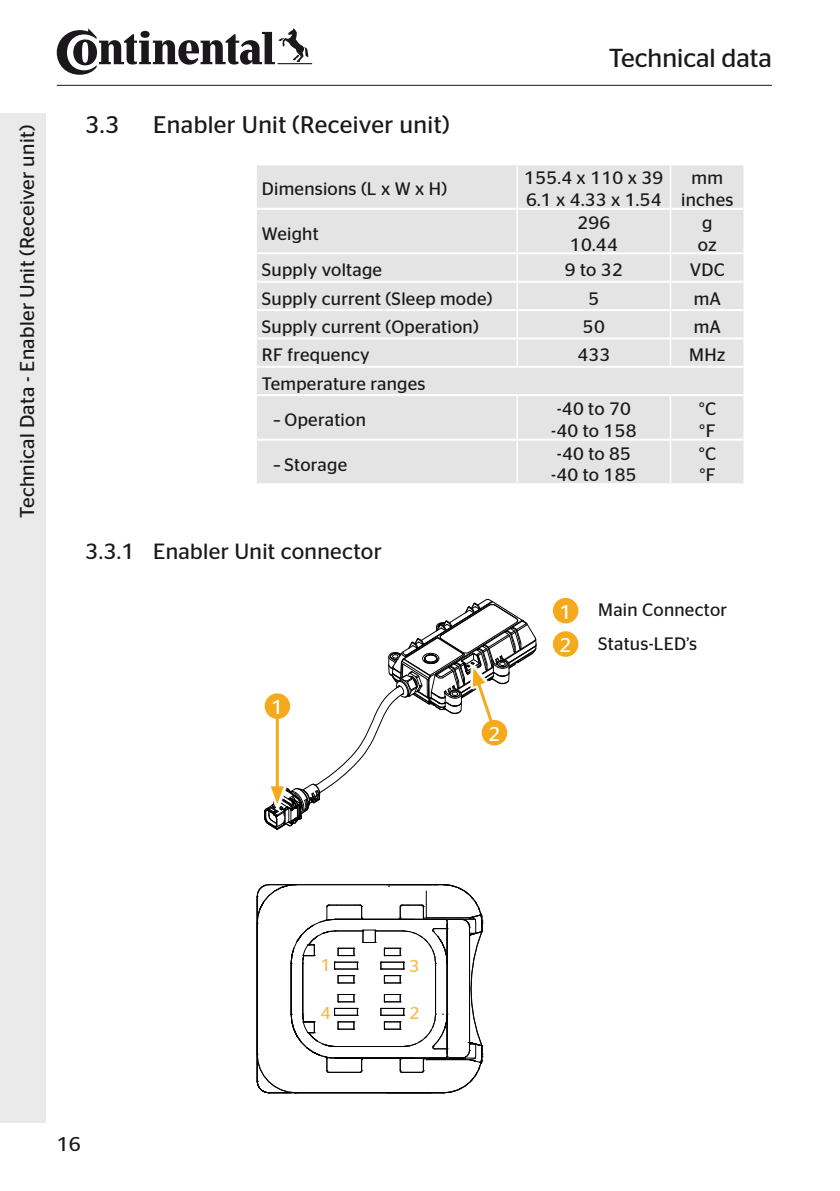
<style>
.page{position:relative;width:840px;height:1191px;background:#fff}
.page>*{position:absolute;margin:0;border:0;box-sizing:border-box;transform-origin:0 0}
.t1{font:26px "Continental Stag Sans";color:#1a181b}
.t2{font:24px "Continental Stag Sans";letter-spacing:.015em;color:#1a181b}
.t3{font:22px "Continental Stag Sans";letter-spacing:.015em;color:#1a181b}
.t4{font:20px "Continental Stag Sans";letter-spacing:.015em;color:#1a181b}
.t5{font:20px "Continental Stag Sans";color:#fff}
.t6{font:18px/21.6px "Continental Stag Sans";letter-spacing:.015em;color:#1a181b}
.t7{font:17.2px "Continental Stag Sans";color:#f8b84e}
</style>
<div class="page">
<hr style="left:57px;top:85px;width:714px;height:1px;background:#1a181b">
<svg style="left:57px;top:28px;width:255px;height:47px"></svg>
<div style="left:257px;top:165px;width:486px;height:318px;background:#e4e4e5"></div>
<hr style="left:257px;top:208px;width:260px;height:2px;background:#fff">
<hr style="left:517px;top:208px;width:153px;height:2px;background:#fff">
<hr style="left:670px;top:208px;width:73px;height:2px;background:#fff">
<hr style="left:257px;top:252px;width:260px;height:2px;background:#fff">
<hr style="left:517px;top:252px;width:153px;height:2px;background:#fff">
<hr style="left:670px;top:252px;width:73px;height:2px;background:#fff">
<hr style="left:257px;top:281px;width:260px;height:2px;background:#fff">
<hr style="left:517px;top:281px;width:153px;height:2px;background:#fff">
<hr style="left:670px;top:281px;width:73px;height:2px;background:#fff">
<hr style="left:257px;top:309px;width:260px;height:2px;background:#fff">
<hr style="left:517px;top:309px;width:153px;height:2px;background:#fff">
<hr style="left:670px;top:309px;width:73px;height:2px;background:#fff">
<hr style="left:257px;top:337px;width:260px;height:2px;background:#fff">
<hr style="left:517px;top:337px;width:153px;height:2px;background:#fff">
<hr style="left:670px;top:337px;width:73px;height:2px;background:#fff">
<hr style="left:257px;top:366px;width:260px;height:2px;background:#fff">
<hr style="left:517px;top:366px;width:153px;height:2px;background:#fff">
<hr style="left:670px;top:366px;width:73px;height:2px;background:#fff">
<hr style="left:257px;top:394px;width:260px;height:2px;background:#fff">
<hr style="left:517px;top:394px;width:153px;height:2px;background:#fff">
<hr style="left:670px;top:394px;width:73px;height:2px;background:#fff">
<hr style="left:257px;top:439px;width:260px;height:2px;background:#fff">
<hr style="left:517px;top:439px;width:153px;height:2px;background:#fff">
<hr style="left:670px;top:439px;width:73px;height:2px;background:#fff">
<hr style="left:516px;top:165px;width:1px;height:43px;background:#fff">
<hr style="left:669px;top:165px;width:1px;height:43px;background:#fff">
<hr style="left:516px;top:210px;width:1px;height:42px;background:#fff">
<hr style="left:669px;top:210px;width:1px;height:42px;background:#fff">
<svg style="left:516px;top:254px;width:1px;height:112px"></svg>
<svg style="left:669px;top:254px;width:1px;height:112px"></svg>
<svg style="left:743px;top:254px;width:1px;height:140px"></svg>
<hr style="left:516px;top:396px;width:1px;height:43px;background:#fff">
<hr style="left:669px;top:396px;width:1px;height:43px;background:#fff">
<hr style="left:516px;top:441px;width:1px;height:42px;background:#fff">
<hr style="left:669px;top:441px;width:1px;height:42px;background:#fff">
<svg style="left:264px;top:598px;width:272px;height:232px"></svg>
<div style="left:485px;top:724px;width:18px;height:17px;background:#f5a91c;border-radius:50%"></div>
<div style="left:481px;top:720px;width:26px;height:25px;border:8px solid #f5a91c;border-radius:50%"></div>
<div style="left:556px;top:602px;width:18px;height:17px;background:#f5a91c;border-radius:50%"></div>
<div style="left:552px;top:598px;width:26px;height:25px;border:8px solid #f5a91c;border-radius:50%"></div>
<div style="left:556px;top:635px;width:18px;height:18px;background:#f5a91c;border-radius:50%"></div>
<div style="left:552px;top:631px;width:26px;height:26px;border:8px solid #f5a91c;border-radius:50%"></div>
<svg style="left:256px;top:884px;width:226px;height:209px"></svg>
<div style="left:318px;top:999px;width:15px;height:25px;background:#fff"></div>
<div style="left:406px;top:953px;width:15px;height:24px;background:#fff"></div>
<div style="left:318px;top:952px;width:15px;height:24px;background:#fff"></div>
<div style="left:407px;top:999px;width:14px;height:25px;background:#fff"></div>
<div style="left:0;top:113px;width:45px;height:1010px;background:#eaeaea"></div>
<p class="t4" style="left:16px;top:518px;width:395px;rotate:-90deg">Technical Data - Enabler Unit (Receiver unit)</p>
<h2 class="t2" style="left:85px;top:111px;width:36px">3.3</h2>
<h2 class="t2" style="left:153px;top:111px;width:298px">Enabler Unit (Receiver unit)</h2>
<h1 class="t1" style="left:608px;top:43px;width:164px">Technical data</h1>
<p class="t6" style="left:262px;top:178px;width:187px">Dimensions (L x W x H)</p>
<p class="t6" style="left:524px;top:167px;width:140px">155.4 x 110 x 39<br>6.1 x 4.33 x 1.54</p>
<p class="t6" style="left:680px;top:167px;width:54px;text-align:center">mm inches</p>
<p class="t6" style="left:262px;top:222px;width:58px">Weight</p>
<p class="t6" style="left:569px;top:212px;width:49px;text-align:center">296<br>10.44</p>
<p class="t6" style="left:697px;top:212px;width:20px">g oz</p>
<p class="t6" style="left:262px;top:259px;width:122px">Supply voltage</p>
<p class="t6" style="left:564px;top:259px;width:59px">9 to 32</p>
<p class="t6" style="left:689px;top:259px;width:36px">VDC</p>
<p class="t6" style="left:262px;top:287px;width:232px">Supply current (Sleep mode)</p>
<p class="t6" style="left:588px;top:287px;width:12px">5</p>
<p class="t6" style="left:693px;top:287px;width:29px">mA</p>
<p class="t6" style="left:262px;top:316px;width:218px">Supply current (Operation)</p>
<p class="t6" style="left:582px;top:316px;width:23px">50</p>
<p class="t6" style="left:693px;top:316px;width:29px">mA</p>
<p class="t6" style="left:262px;top:344px;width:109px">RF frequency</p>
<p class="t6" style="left:577px;top:344px;width:34px">433</p>
<p class="t6" style="left:688px;top:344px;width:38px">MHz</p>
<p class="t6" style="left:262px;top:372px;width:165px">Temperature ranges</p>
<p class="t6" style="left:273px;top:409px;width:94px">– Operation</p>
<p class="t6" style="left:551px;top:398px;width:87px;text-align:center">-40 to 70 -40 to 158</p>
<p class="t6" style="left:698px;top:398px;width:19px">°C °F</p>
<p class="t6" style="left:273px;top:453px;width:75px">– Storage</p>
<p class="t6" style="left:551px;top:442px;width:87px;text-align:center">-40 to 85 -40 to 185</p>
<p class="t6" style="left:698px;top:442px;width:19px">°C °F</p>
<p class="t3" style="left:85px;top:539px;width:298px">3.3.1 Enabler Unit connector</p>
<p class="t5" style="left:271px;top:696px;width:13px">1</p>
<p class="t5" style="left:488px;top:722px;width:13px">2</p>
<p class="t5" style="left:559px;top:600px;width:13px">1</p>
<p class="t6" style="left:598px;top:599px;width:130px">Main Connector</p>
<p class="t5" style="left:559px;top:634px;width:13px">2</p>
<p class="t6" style="left:598px;top:632px;width:100px">Status-LED’s</p>
<p class="t4" style="left:57px;top:1132px;width:26px">16</p>
<p class="t7" style="left:320px;top:955px;width:12px">1</p>
<p class="t7" style="left:409px;top:956px;width:12px">3</p>
<p class="t7" style="left:409px;top:1003px;width:12px">2</p>
<p class="t7" style="left:320px;top:1003px;width:12px">4</p>
</div>
